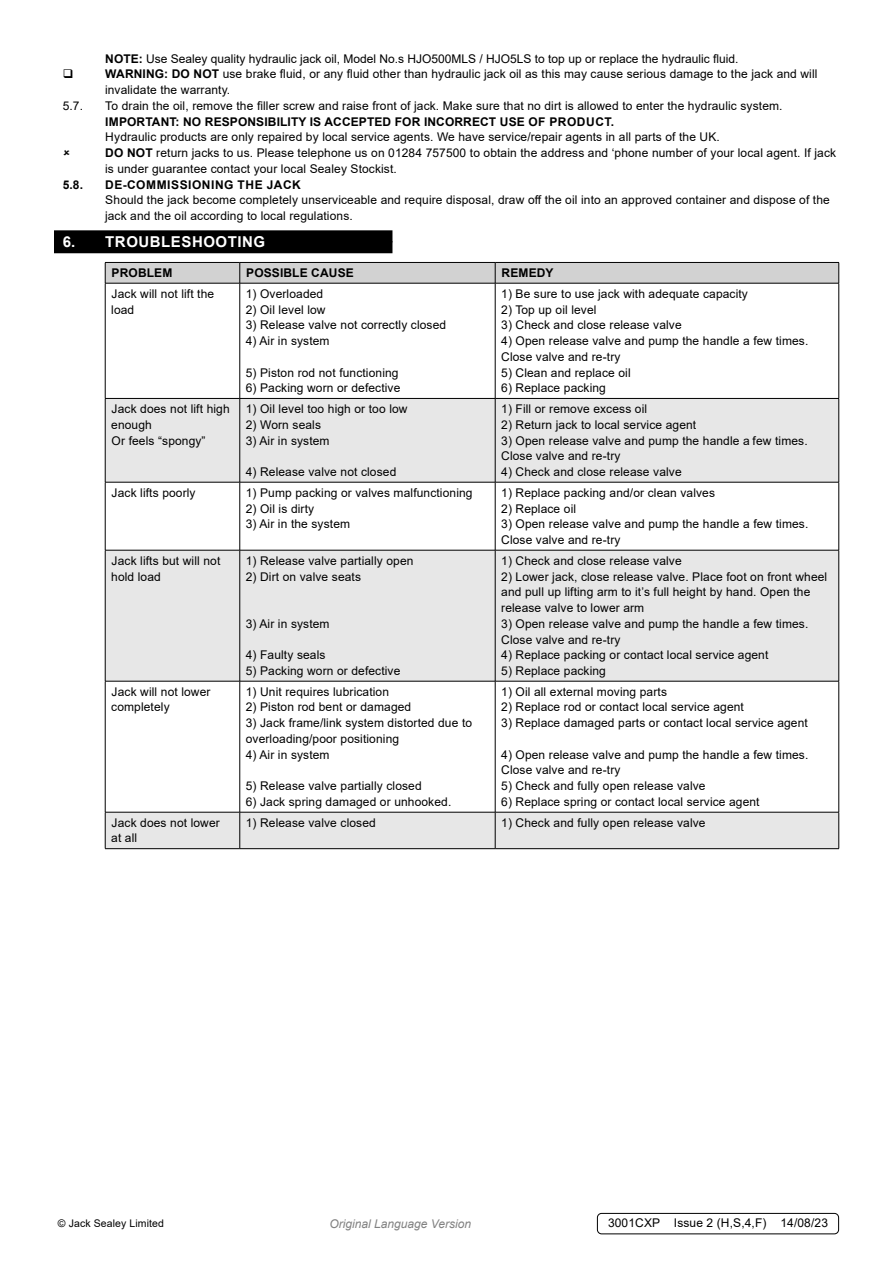
<style>
.page{position:relative;width:893px;height:1263px;background:#fff}
.page>*{position:absolute;margin:0;border:0;box-sizing:border-box;transform-origin:0 0}
.t1{font:700 15px "Arial";letter-spacing:.035em;color:#fff}
.t2{font:12px/15.8px "Arial";letter-spacing:.01em;color:#000}
.t3{font:700 12px "Arial";letter-spacing:.01em;color:#000}
.t4{font:700 12px "Arial";letter-spacing:.045em;color:#000}
.t5{font:italic 12px "Arial";color:#818181}
.t6{font:10.5px "Arial";letter-spacing:.01em;color:#000}
.s1{font-weight:700}
</style>
<div class="page">
<div style="left:54px;top:241px;width:338px;height:12px;background:#000"></div>
<div style="left:54px;top:230px;width:338px;height:12px;background:#000"></div>
<div style="left:106px;top:399px;width:732px;height:83px;background:#e7e7e7"></div>
<div style="left:106px;top:551px;width:732px;height:130px;background:#e7e7e7"></div>
<div style="left:106px;top:813px;width:732px;height:35px;background:#e7e7e7"></div>
<hr style="left:105px;top:283px;width:135px;height:1px;background:#000">
<hr style="left:240px;top:283px;width:255px;height:1px;background:#000">
<hr style="left:240px;top:283px;width:1px;height:115px;background:#000">
<hr style="left:495px;top:283px;width:344px;height:1px;background:#000">
<hr style="left:495px;top:283px;width:1px;height:115px;background:#000">
<hr style="left:105px;top:398px;width:135px;height:1px;background:#000">
<hr style="left:240px;top:398px;width:255px;height:1px;background:#000">
<hr style="left:240px;top:399px;width:1px;height:83px;background:#000">
<hr style="left:495px;top:398px;width:344px;height:1px;background:#000">
<hr style="left:495px;top:399px;width:1px;height:83px;background:#000">
<hr style="left:105px;top:482px;width:135px;height:1px;background:#000">
<hr style="left:240px;top:482px;width:255px;height:1px;background:#000">
<hr style="left:240px;top:482px;width:1px;height:68px;background:#000">
<hr style="left:495px;top:482px;width:344px;height:1px;background:#000">
<hr style="left:495px;top:482px;width:1px;height:68px;background:#000">
<hr style="left:105px;top:550px;width:135px;height:1px;background:#000">
<hr style="left:240px;top:550px;width:255px;height:1px;background:#000">
<hr style="left:240px;top:550px;width:1px;height:131px;background:#000">
<hr style="left:495px;top:550px;width:344px;height:1px;background:#000">
<hr style="left:495px;top:550px;width:1px;height:131px;background:#000">
<hr style="left:105px;top:681px;width:135px;height:1px;background:#000">
<hr style="left:240px;top:681px;width:255px;height:1px;background:#000">
<hr style="left:240px;top:681px;width:1px;height:131px;background:#000">
<hr style="left:495px;top:681px;width:344px;height:1px;background:#000">
<hr style="left:495px;top:681px;width:1px;height:131px;background:#000">
<hr style="left:105px;top:812px;width:135px;height:1px;background:#000">
<hr style="left:240px;top:812px;width:255px;height:1px;background:#000">
<hr style="left:240px;top:812px;width:1px;height:36px;background:#000">
<hr style="left:495px;top:812px;width:344px;height:1px;background:#000">
<hr style="left:495px;top:812px;width:1px;height:36px;background:#000">
<svg style="left:105px;top:262px;width:734px;height:21px;background:#c4c4c4"></svg>
<hr style="left:105px;top:283px;width:1px;height:115px;background:#000">
<hr style="left:838px;top:283px;width:1px;height:115px;background:#000">
<hr style="left:105px;top:399px;width:1px;height:83px;background:#000">
<hr style="left:838px;top:399px;width:1px;height:83px;background:#000">
<hr style="left:105px;top:482px;width:1px;height:68px;background:#000">
<hr style="left:838px;top:482px;width:1px;height:68px;background:#000">
<hr style="left:105px;top:550px;width:1px;height:131px;background:#000">
<hr style="left:838px;top:550px;width:1px;height:131px;background:#000">
<hr style="left:105px;top:681px;width:1px;height:131px;background:#000">
<hr style="left:838px;top:681px;width:1px;height:131px;background:#000">
<hr style="left:105px;top:812px;width:1px;height:36px;background:#000">
<hr style="left:838px;top:812px;width:1px;height:36px;background:#000">
<hr style="left:105px;top:848px;width:135px;height:1px;background:#000">
<hr style="left:240px;top:848px;width:255px;height:1px;background:#000">
<hr style="left:495px;top:848px;width:344px;height:1px;background:#000">
<div style="left:597px;top:1213px;width:242px;height:21px;border:1px solid #000;border-radius:4px"></div>
<p class="t2" style="left:105px;top:51px;width:714px"><span class="s1">NOTE:</span> Use Sealey quality hydraulic jack oil, Model No.s HJO500MLS / HJO5LS to top up or replace the hydraulic fluid.<br><span class="s1">WARNING: DO NOT</span> use brake fluid, or any fluid other than hydraulic jack oil as this may cause serious damage to the jack and will invalidate the warranty.</p>
<p class="t2" style="left:63px;top:98px;width:22px">5.7.</p>
<p class="t2" style="left:105px;top:98px;width:679px">To drain the oil, remove the filler screw and raise front of jack. Make sure that no dirt is allowed to enter the hydraulic system.</p>
<p class="t3" style="left:105px;top:113px;width:510px">IMPORTANT: NO RESPONSIBILITY IS ACCEPTED FOR INCORRECT USE OF PRODUCT.</p>
<p class="t2" style="left:105px;top:129px;width:733px">Hydraulic products are only repaired by local service agents. We have service/repair agents in all parts of the UK.<br><span class="s1">DO NOT</span> return jacks to us. Please telephone us on 01284 757500 to obtain the address and ‘phone number of your local agent. If jack is under guarantee contact your local Sealey Stockist.</p>
<p class="t3" style="left:63px;top:176px;width:22px">5.8.</p>
<p class="t4" style="left:105px;top:176px;width:197px">DE-COMMISSIONING THE JACK</p>
<p class="t2" style="left:105px;top:192px;width:726px">Should the jack become completely unserviceable and require disposal, draw off the oil into an approved container and dispose of the jack and the oil according to local regulations.</p>
<p class="t1" style="left:63px;top:231px;width:204px">6. TROUBLESHOOTING</p>
<p class="t3" style="left:111px;top:264px;width:62px">PROBLEM</p>
<p class="t3" style="left:246px;top:264px;width:109px">POSSIBLE CAUSE</p>
<p class="t3" style="left:501px;top:264px;width:54px">REMEDY</p>
<p class="t2" style="left:111px;top:286px;width:104px">Jack will not lift the load</p>
<p class="t2" style="left:246px;top:286px;width:79px">1) Overloaded</p>
<p class="t2" style="left:501px;top:286px;width:248px">1) Be sure to use jack with adequate capacity</p>
<p class="t2" style="left:501px;top:301px;width:97px">2) Top up oil level</p>
<p class="t2" style="left:501px;top:317px;width:182px">3) Check and close release valve</p>
<p class="t2" style="left:501px;top:333px;width:309px">4) Open release valve and pump the handle a few times.<br>Close valve and re-try</p>
<p class="t2" style="left:501px;top:364px;width:131px">5) Clean and replace oil</p>
<p class="t2" style="left:501px;top:380px;width:106px">6) Replace packing</p>
<p class="t2" style="left:246px;top:301px;width:81px">2) Oil level low</p>
<p class="t2" style="left:246px;top:317px;width:202px">3) Release valve not correctly closed</p>
<p class="t2" style="left:246px;top:333px;width:85px">4) Air in system</p>
<p class="t2" style="left:246px;top:364px;width:154px">5) Piston rod not functioning</p>
<p class="t2" style="left:246px;top:380px;width:156px">6) Packing worn or defective</p>
<p class="t2" style="left:111px;top:401px;width:120px">Jack does not lift high enough<br>Or feels “spongy”</p>
<p class="t2" style="left:246px;top:401px;width:163px">1) Oil level too high or too low</p>
<p class="t2" style="left:246px;top:417px;width:77px">2) Worn seals</p>
<p class="t2" style="left:246px;top:432px;width:85px">3) Air in system</p>
<p class="t2" style="left:246px;top:464px;width:152px">4) Release valve not closed</p>
<p class="t2" style="left:111px;top:485px;width:86px">Jack lifts poorly</p>
<p class="t2" style="left:246px;top:485px;width:228px">1) Pump packing or valves malfunctioning</p>
<p class="t2" style="left:246px;top:500px;width:70px">2) Oil is dirty</p>
<p class="t2" style="left:246px;top:516px;width:106px">3) Air in the system</p>
<p class="t2" style="left:111px;top:553px;width:111px">Jack lifts but will not hold load</p>
<p class="t2" style="left:246px;top:553px;width:169px">1) Release valve partially open</p>
<p class="t2" style="left:246px;top:568px;width:117px">2) Dirt on valve seats</p>
<p class="t2" style="left:246px;top:616px;width:85px">3) Air in system</p>
<p class="t2" style="left:246px;top:647px;width:81px">4) Faulty seals</p>
<p class="t2" style="left:246px;top:663px;width:156px">5) Packing worn or defective</p>
<p class="t2" style="left:111px;top:683px;width:101px">Jack will not lower completely</p>
<p class="t2" style="left:246px;top:683px;width:145px">1) Unit requires lubrication</p>
<p class="t2" style="left:246px;top:699px;width:167px">2) Piston rod bent or damaged</p>
<p class="t2" style="left:246px;top:715px;width:228px">3) Jack frame/link system distorted due to overloading/poor positioning</p>
<p class="t2" style="left:246px;top:746px;width:85px">4) Air in system</p>
<p class="t2" style="left:246px;top:778px;width:177px">5) Release valve partially closed</p>
<p class="t2" style="left:246px;top:794px;width:207px">6) Jack spring damaged or unhooked.</p>
<p class="t2" style="left:501px;top:401px;width:147px">1) Fill or remove excess oil</p>
<p class="t2" style="left:501px;top:417px;width:197px">2) Return jack to local service agent</p>
<p class="t2" style="left:501px;top:432px;width:308px">3) Open release valve and pump the handle a few times.<br>Close valve and re-try</p>
<p class="t2" style="left:501px;top:464px;width:182px">4) Check and close release valve</p>
<p class="t2" style="left:501px;top:485px;width:215px">1) Replace packing and/or clean valves</p>
<p class="t2" style="left:501px;top:500px;width:76px">2) Replace oil</p>
<p class="t2" style="left:501px;top:516px;width:309px">3) Open release valve and pump the handle a few times.<br>Close valve and re-try</p>
<p class="t2" style="left:501px;top:553px;width:182px">1) Check and close release valve</p>
<p class="t2" style="left:501px;top:568px;width:328px">2) Lower jack, close release valve. Place foot on front wheel and pull up lifting arm to it’s full height by hand. Open the release valve to lower arm</p>
<p class="t2" style="left:501px;top:616px;width:309px">3) Open release valve and pump the handle a few times.<br>Close valve and re-try</p>
<p class="t2" style="left:501px;top:647px;width:269px">4) Replace packing or contact local service agent</p>
<p class="t2" style="left:501px;top:663px;width:106px">5) Replace packing</p>
<p class="t2" style="left:501px;top:683px;width:167px">1) Oil all external moving parts</p>
<p class="t2" style="left:501px;top:699px;width:244px">2) Replace rod or contact local service agent</p>
<p class="t2" style="left:501px;top:715px;width:308px">3) Replace damaged parts or contact local service agent</p>
<p class="t2" style="left:501px;top:746px;width:309px">4) Open release valve and pump the handle a few times.<br>Close valve and re-try</p>
<p class="t2" style="left:501px;top:778px;width:206px">5) Check and fully open release valve</p>
<p class="t2" style="left:501px;top:794px;width:260px">6) Replace spring or contact local service agent</p>
<p class="t2" style="left:111px;top:814px;width:110px">Jack does not lower at all</p>
<p class="t2" style="left:246px;top:814px;width:132px">1) Release valve closed</p>
<p class="t2" style="left:501px;top:814px;width:206px">1) Check and fully open release valve</p>
<p class="t6" style="left:58px;top:1216px;width:108px">© Jack Sealey Limited</p>
<p class="t5" style="left:330px;top:1216px;width:143px">Original Language Version</p>
<p class="t2" style="left:608px;top:1214px;width:221px">3001CXP Issue 2 (H,S,4,F) 14/08/23</p>
</div>
